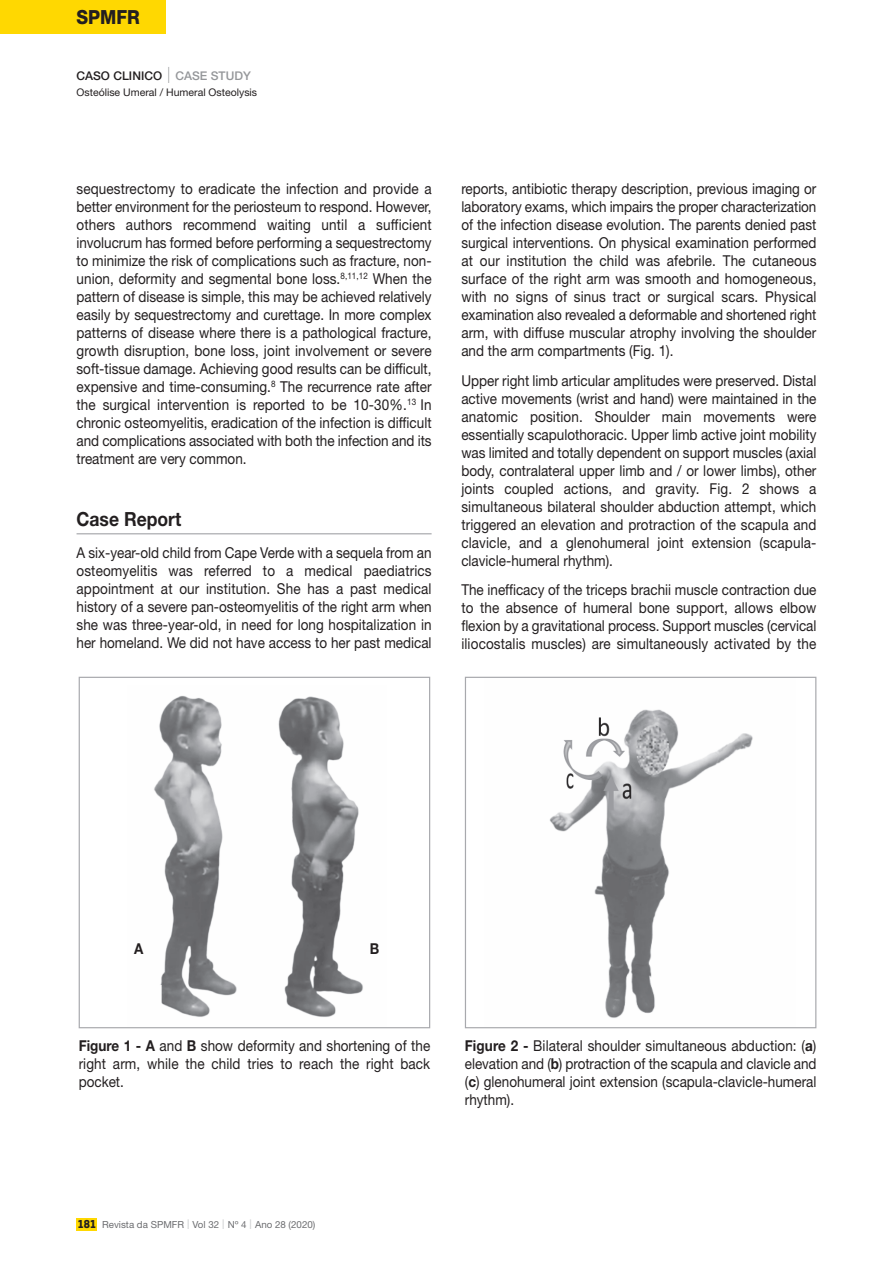
<style>
.page{position:relative;width:893px;height:1263px;background:#fff}
.page>*{position:absolute;margin:0;border:0;box-sizing:border-box;transform-origin:0 0}
.t1{font:700 19.5px "Helvetica Neue LT Std";color:#231f20;scale:.9 1}
.t2{font:800 19.5px "Helvetica Neue LT Std";color:#231f20;scale:.9 1}
.t3{font:15px/18px "Helvetica Neue LT Std";color:#231f20;text-align:justify;scale:.9 1}
.t4{font:700 15px "Helvetica Neue LT Std";color:#231f20;scale:.9 1}
.t5{font:500 12px "Helvetica Neue LT Std";color:#231f20}
.t6{font:10.5px "Helvetica Neue LT Std";color:#231f20}
.t7{font:9.75px "Helvetica Neue LT Std";color:#6c6d70}
.s1{font-weight:200;font-stretch:condensed;font-size:22.5px;color:#6c6d70}
.s2{color:#95979a}
.s3{font-weight:700}
.s4{font-family:"Kelson";font-weight:700;font-size:10.5px;color:#231f20}
.s5{font-weight:300;font-size:13.5px;color:#d1d2d4}
</style>
<div class="page">
<div style="left:0;top:0;width:166px;height:34px;background:#ffd801"></div>
<hr style="left:77px;top:533px;width:355px;height:1px;background:#a8a9ad">
<div style="left:76px;top:1217px;width:21px;height:13px;background:#ffd801"></div>
<img style="left:154px;top:695px;width:209px;height:322px">
<div style="left:79px;top:677px;width:351px;height:351px;border:1px solid #a8a9ad"></div>
<img style="left:549px;top:709px;width:204px;height:309px">
<div style="left:465px;top:677px;width:351px;height:351px;border:1px solid #a8a9ad"></div>
<h1 class="t2" style="left:77px;top:10px;width:72px">SPMFR</h1>
<p class="t5" style="left:77px;top:71px;width:176px">CASO CLINICO <span class="s1">I</span> <span class="s2">CASE STUDY</span></p>
<p class="t6" style="left:77px;top:88px;width:182px">Osteólise Umeral / Humeral Osteolysis</p>
<p class="t3" style="left:77px;top:181px;width:396px">sequestrectomy to eradicate the infection and provide a better environment for the periosteum to respond. However, others authors recommend waiting until a sufficient involucrum has formed before performing a sequestrectomy to minimize the risk of complications such as fracture, non&shy;union, deformity and segmental bone loss.<sup>8,11,12</sup> When the pattern of disease is simple, this may be achieved relatively easily by sequestrectomy and curettage. In more complex patterns of disease where there is a pathological fracture, growth disruption, bone loss, joint involvement or severe soft-tissue damage. Achieving good results can be difficult, expensive and time-consuming.<sup>8</sup> The recurrence rate after the surgical intervention is reported to be 10-30%.<sup>13</sup> In chronic osteomyelitis, eradication of the infection is difficult and complications associated with both the infection and its treatment are very common.</p>
<h1 class="t1" style="left:77px;top:512px;width:118px">Case Report</h1>
<p class="t3" style="left:77px;top:545px;width:396px">A six-year-old child from Cape Verde with a sequela from an osteomyelitis was referred to a medical paediatrics appointment at our institution. She has a past medical history of a severe pan-osteomyelitis of the right arm when she was three-year-old, in need for long hospitalization in her homeland. We did not have access to her past medical</p>
<p class="t3" style="left:461px;top:181px;width:396px">reports, antibiotic therapy description, previous imaging or laboratory exams, which impairs the proper characterization of the infection disease evolution. The parents denied past surgical interventions. On physical examination performed at our institution the child was afebrile. The cutaneous surface of the right arm was smooth and homogeneous, with no signs of sinus tract or surgical scars. Physical examination also revealed a deformable and shortened right arm, with diffuse muscular atrophy involving the shoulder and the arm compartments (Fig. 1).</p>
<p class="t3" style="left:461px;top:373px;width:396px">Upper right limb articular amplitudes were preserved. Distal active movements (wrist and hand) were maintained in the anatomic position. Shoulder main movements were essentially scapulothoracic. Upper limb active joint mobility was limited and totally dependent on support muscles (axial body, contralateral upper limb and / or lower limbs), other joints coupled actions, and gravity. Fig. 2 shows a simultaneous bilateral shoulder abduction attempt, which triggered an elevation and protraction of the scapula and clavicle, and a glenohumeral joint extension (scapula&shy;clavicle-humeral rhythm).</p>
<p class="t3" style="left:461px;top:582px;width:396px">The inefficacy of the triceps brachii muscle contraction due to the absence of humeral bone support, allows elbow flexion by a gravitational process. Support muscles (cervical iliocostalis muscles) are simultaneously activated by the</p>
<p class="t4" style="left:134px;top:944px;width:12px">A</p>
<p class="t4" style="left:370px;top:944px;width:12px">B</p>
<p class="t3" style="left:79px;top:1038px;width:392px"><span class="s3">Figure 1 - A</span> and <span class="s3">B</span> show deformity and shortening of the right arm, while the child tries to reach the right back pocket.</p>
<p class="t3" style="left:465px;top:1038px;width:392px"><span class="s3">Figure 2 -</span> Bilateral shoulder simultaneous abduction: (<span class="s3">a</span>) elevation and (<span class="s3">b</span>) protraction of the scapula and clavicle and (<span class="s3">c</span>) glenohumeral joint extension (scapula-clavicle-humeral rhythm).</p>
<p class="t7" style="left:78px;top:1220px;width:239px"><span class="s4">181</span> Revista da SPMFR <span class="s5">I</span> Vol 32 <span class="s5">I</span> Nº 4 <span class="s5">I</span> Ano 28 (2020)</p>
</div>
